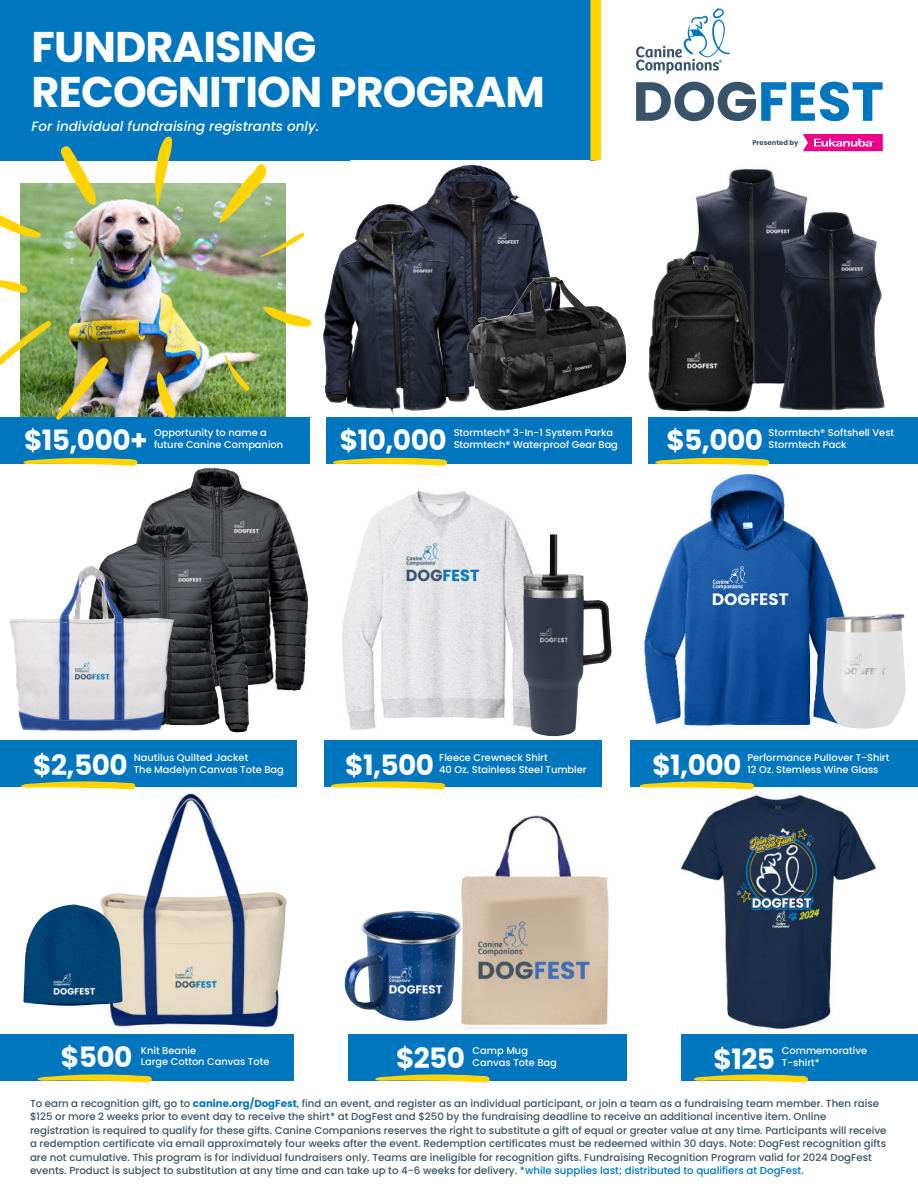
<style>
.page{position:relative;width:918px;height:1188px;background:#fff}
.page>*{position:absolute;margin:0;border:0;box-sizing:border-box;transform-origin:0 0}
.t1{font:700 42.9px "Poppins";letter-spacing:-.02em;color:#fff}
.t2{font:700 28.05px "Poppins";letter-spacing:-.02em;color:#fff}
.t3{font:italic 500 13.5px "Poppins";color:#fff}
.t4{font:500 10.2px/13.5px "Poppins";color:#3a5469}
.t5{font:500 9.75px/11.9px "Poppins";color:#fff}
.t6{font:700 6.9px "Poppins";color:#3a5469}
.s1{font-weight:700;color:#0076be}
.s2{color:#0076be}
</style>
<div class="page">
<img style="left:461px;top:815px;width:148px;height:213px">
<div style="left:0;top:740px;width:918px;height:47px;background:#0076be"></div>
<div style="left:297px;top:731px;width:27px;height:75px;background:#fff"></div>
<div style="left:603px;top:729px;width:27px;height:76px;background:#fff"></div>
<img style="left:100px;top:793px;width:187px;height:235px">
<img style="left:21px;top:184px;width:265px;height:233px">
<div style="left:0;top:417px;width:918px;height:46px;background:#0076be"></div>
<div style="left:310px;top:403px;width:15px;height:75px;background:#fff"></div>
<div style="left:633px;top:401px;width:15px;height:76px;background:#fff"></div>
<img style="left:641px;top:470px;width:204px;height:258px">
<img style="left:342px;top:490px;width:181px;height:240px">
<div style="left:0;top:0;width:594px;height:161px;background:#0076be"></div>
<img style="left:351px;top:160px;width:239px;height:116px">
<img style="left:694px;top:168px;width:140px;height:216px">
<img style="left:141px;top:467px;width:167px;height:228px">
<img style="left:90px;top:523px;width:130px;height:203px">
<img style="left:9px;top:566px;width:166px;height:165px">
<img style="left:779px;top:212px;width:106px;height:199px">
<img style="left:648px;top:251px;width:106px;height:161px">
<img style="left:323px;top:204px;width:147px;height:212px">
<div style="left:590px;top:0;width:11px;height:161px;background:#ffd400"></div>
<svg style="left:0;top:214px;width:42px;height:24px"></svg>
<svg style="left:0;top:280px;width:28px;height:13px"></svg>
<img style="left:0;top:320px;width:109px;height:100px">
<svg style="left:155px;top:371px;width:22px;height:47px"></svg>
<svg style="left:224px;top:355px;width:27px;height:37px"></svg>
<svg style="left:263px;top:306px;width:48px;height:22px"></svg>
<svg style="left:260px;top:232px;width:45px;height:25px"></svg>
<svg style="left:219px;top:164px;width:53px;height:59px"></svg>
<svg style="left:154px;top:137px;width:18px;height:70px"></svg>
<svg style="left:59px;top:146px;width:39px;height:59px"></svg>
<svg style="left:333px;top:458px;width:114px;height:8px"></svg>
<img style="left:680px;top:794px;width:200px;height:241px">
<div style="left:0;top:1035px;width:918px;height:46px;background:#0076be"></div>
<img style="left:523px;top:534px;width:89px;height:202px">
<img style="left:823px;top:614px;width:83px;height:115px">
<img style="left:467px;top:276px;width:159px;height:135px">
<svg style="left:655px;top:458px;width:115px;height:8px"></svg>
<svg style="left:23px;top:458px;width:115px;height:8px"></svg>
<svg style="left:331px;top:781px;width:115px;height:9px"></svg>
<svg style="left:640px;top:781px;width:115px;height:9px"></svg>
<svg style="left:21px;top:781px;width:115px;height:9px"></svg>
<svg style="left:375px;top:1074px;width:115px;height:9px"></svg>
<svg style="left:694px;top:1074px;width:114px;height:9px"></svg>
<svg style="left:37px;top:1074px;width:115px;height:9px"></svg>
<img style="left:23px;top:904px;width:100px;height:102px">
<img style="left:344px;top:911px;width:118px;height:110px">
<div style="left:294px;top:1009px;width:54px;height:75px;background:#fff"></div>
<div style="left:627px;top:1007px;width:54px;height:76px;background:#fff"></div>
<svg style="left:636px;top:82px;width:247px;height:39px"></svg>
<svg style="left:636px;top:8px;width:94px;height:66px"></svg>
<svg style="left:803px;top:134px;width:80px;height:17px"></svg>
<h1 class="t1" style="left:32px;top:22px;width:286px">FUNDRAISING</h1>
<h1 class="t1" style="left:32px;top:66px;width:515px">RECOGNITION PROGRAM</h1>
<h3 class="t3" style="left:32px;top:121px;width:289px">For individual fundraising registrants only.</h3>
<p class="t6" style="left:752px;top:138px;width:48px">Presented by</p>
<h2 class="t2" style="left:24px;top:424px;width:125px">$15,000+</h2>
<p class="t5" style="left:154px;top:428px;width:131px">Opportunity to name a future Canine Companion</p>
<h2 class="t2" style="left:340px;top:424px;width:108px">$10,000</h2>
<p class="t5" style="left:454px;top:428px;width:166px">Stormtech® 3-In-1 System Parka<br>Stormtech® Waterproof Gear Bag</p>
<h2 class="t2" style="left:666px;top:424px;width:98px">$5,000</h2>
<p class="t5" style="left:769px;top:428px;width:127px">Stormtech® Softshell Vest</p>
<p class="t5" style="left:769px;top:440px;width:80px">Stormtech Pack</p>
<h2 class="t2" style="left:33px;top:748px;width:96px">$2,500</h2>
<p class="t5" style="left:134px;top:753px;width:116px">Nautilus Quilted Jacket</p>
<p class="t5" style="left:134px;top:765px;width:152px">The Madelyn Canvas Tote Bag</p>
<h2 class="t2" style="left:345px;top:748px;width:90px">$1,500</h2>
<p class="t5" style="left:439px;top:753px;width:149px">Fleece Crewneck Shirt<br>40 Oz. Stainless Steel Tumbler</p>
<h2 class="t2" style="left:652px;top:748px;width:90px">$1,000</h2>
<p class="t5" style="left:747px;top:753px;width:144px">Performance Pullover T-Shirt<br>12 Oz. Stemless Wine Glass</p>
<h2 class="t2" style="left:61px;top:1040px;width:73px">$500</h2>
<p class="t5" style="left:141px;top:1045px;width:57px">Knit Beanie</p>
<p class="t5" style="left:141px;top:1057px;width:130px">Large Cotton Canvas Tote</p>
<h2 class="t2" style="left:396px;top:1041px;width:71px">$250</h2>
<p class="t5" style="left:473px;top:1046px;width:86px">Camp Mug<br>Canvas Tote Bag</p>
<h2 class="t2" style="left:714px;top:1042px;width:63px">$125</h2>
<p class="t5" style="left:782px;top:1046px;width:87px">Commemorative<br>T-shirt*</p>
<p class="t4" style="left:30px;top:1097px;width:858px">To earn a recognition gift, go to <span class="s1">canine.org/DogFest</span>, find an event, and register as an individual participant, or join a team as a fundraising team member. Then raise $125 or more 2 weeks prior to event day to receive the shirt* at DogFest and $250 by the fundraising deadline to receive an additional incentive item. Online registration is required to qualify for these gifts. Canine Companions reserves the right to substitute a gift of equal or greater value at any time. Participants will receive a redemption certificate via email approximately four weeks after the event. Redemption certificates must be redeemed within 30 days. Note: DogFest recognition gifts are not cumulative. This program is for individual fundraisers only. Teams are ineligible for recognition gifts. Fundraising Recognition Program valid for 2024 DogFest events. Product is subject to substitution at any time and can take up to 4-6 weeks for delivery. <span class="s2">*while supplies last; distributed to qualifiers at DogFest.</span></p>
</div>
